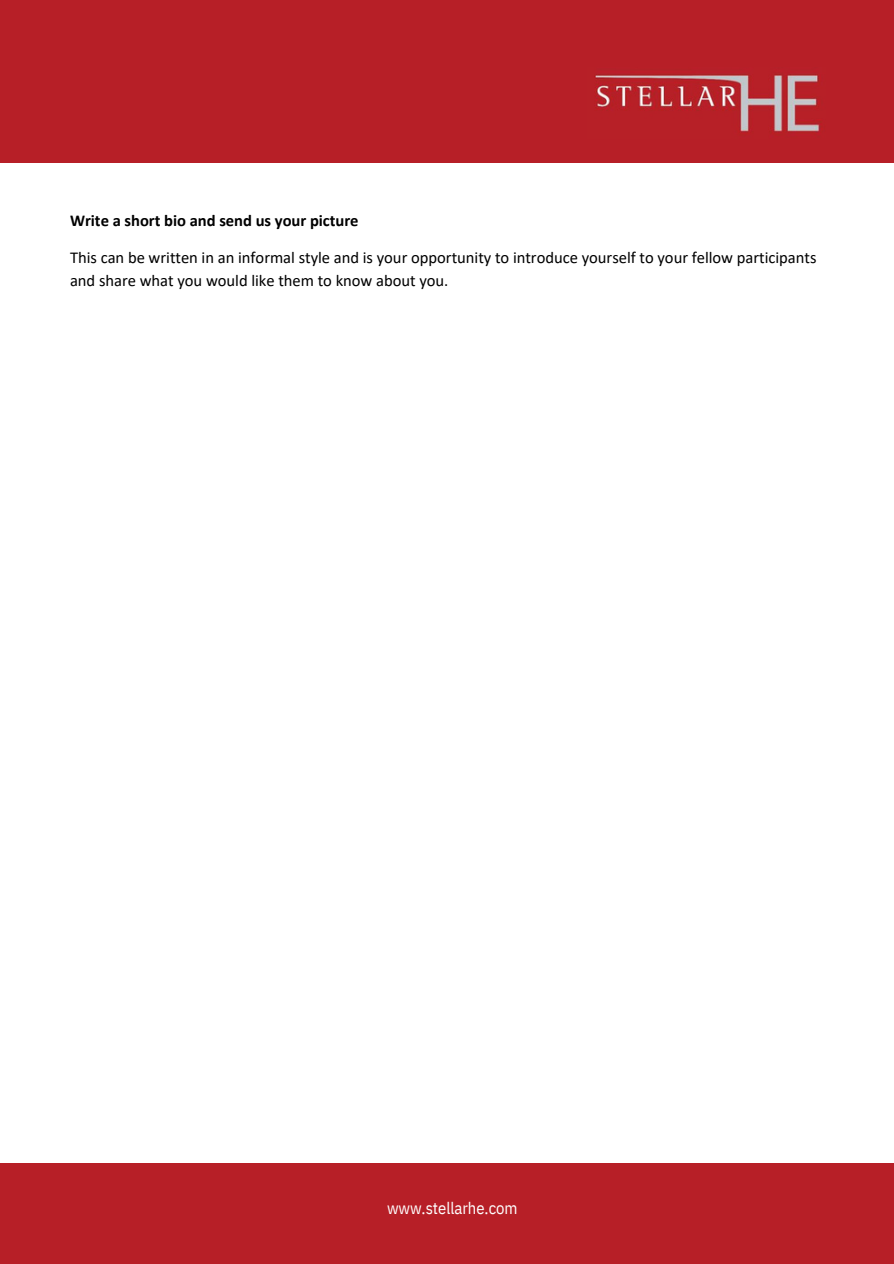
<style>
.page{position:relative;width:894px;height:1264px;background:#fff}
.page>*{position:absolute;margin:0;border:0;box-sizing:border-box;transform-origin:0 0}
.t1{font:16.5px "Calibri";color:#000}
.t2{font:700 16.5px "Calibri";color:#000}
.t3{font:16.5px "IBM Plex Sans Cond";color:#fff}
</style>
<div class="page">
<div style="left:0;top:0;width:893px;height:162px;background:#b71f27"></div>
<img style="left:595px;top:74px;width:226px;height:59px">
<div style="left:0;top:1163px;width:893px;height:100px;background:#b71f27"></div>
<p class="t2" style="left:70px;top:213px;width:290px">Write a short bio and send us your picture</p>
<p class="t1" style="left:70px;top:251px;width:747px">This can be written in an informal style and is your opportunity to introduce yourself to your fellow participants</p>
<p class="t1" style="left:70px;top:273px;width:380px">and share what you would like them to know about you.</p>
<p class="t3" style="left:387px;top:1196px;width:132px">www.stellarhe.com</p>
</div>
